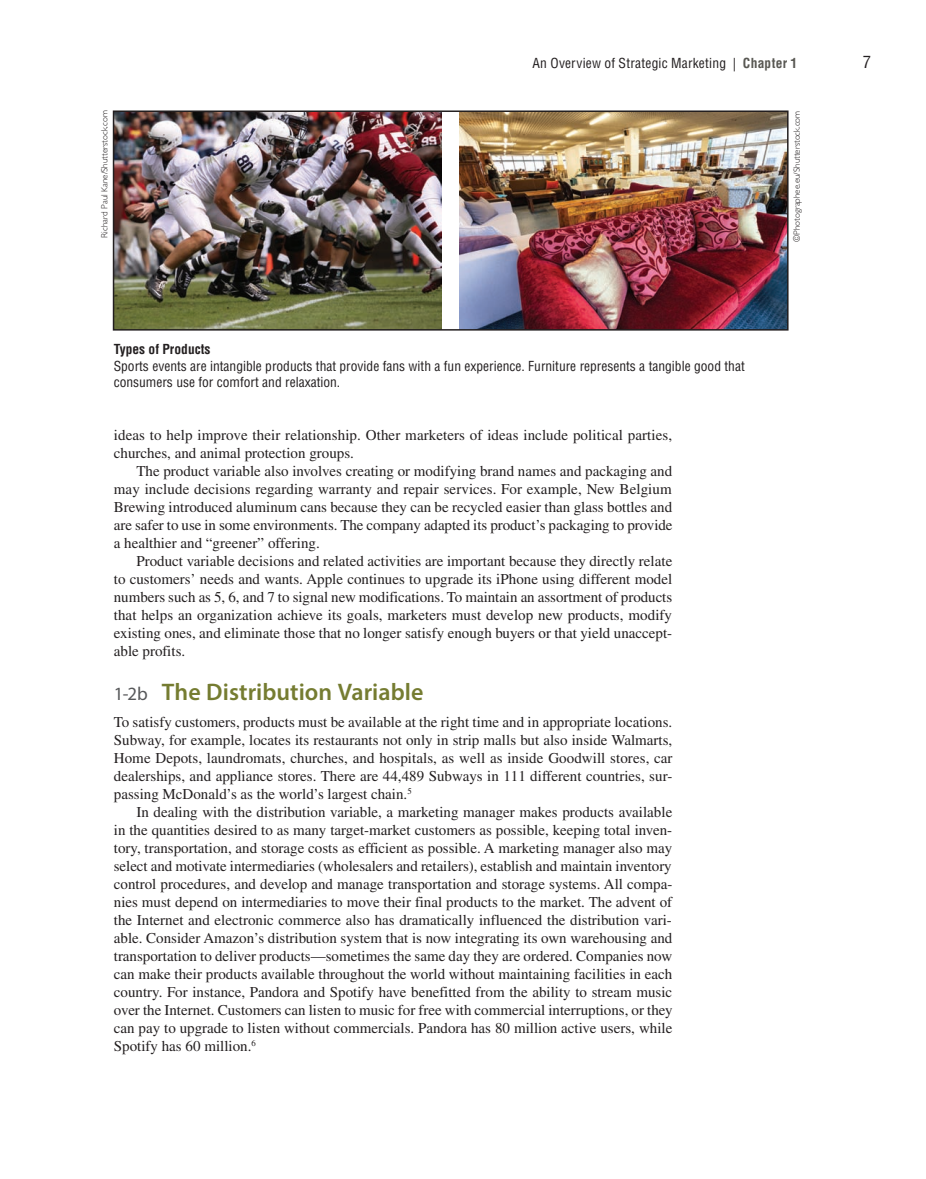
<style>
.page{position:relative;width:926px;height:1179px;background:#fff}
.page>*{position:absolute;margin:0;border:0;box-sizing:border-box;transform-origin:0 0}
.t1{font:600 24px "Myriad Pro";color:#757c31}
.t2{font:condensed 16.5px "Helvetica LT Std";color:#231f20}
.t3{font:15px "Times LT Std";color:#231f20}
.t4{font:condensed 13.5px/16.5px "Helvetica LT Std";color:#231f20}
.t5{font:300 9px "Gill Sans Std";color:#231f20}
.s1{font-weight:700;color:#585752}
.s2{font-weight:700}
.s3{font-weight:400;font-size:18.75px;color:#57585a}
</style>
<div class="page">
<img style="left:116px;top:113px;width:325px;height:214px">
<img style="left:459px;top:113px;width:326px;height:214px">
<div style="left:113px;top:110px;width:675px;height:220px;border:2px solid #231f20"></div>
<p class="t4" style="left:532px;top:55px;width:266px">An Overview of Strategic Marketing | <span class="s1">Chapter 1</span></p>
<p class="t2" style="left:862px;top:52px;width:10px">7</p>
<p class="t5" style="left:99px;top:238px;width:129px;rotate:-90deg">Richard Paul Kane/Shutterstock.com</p>
<p class="t5" style="left:791px;top:242px;width:133px;rotate:-90deg">©Photographee.eu/Shutterstock.com</p>
<p class="t4" style="left:114px;top:341px;width:632px"><span class="s2">Types of Products<br></span>Sports events are intangible products that provide fans with a fun experience. Furniture represents a tangible good that consumers use for comfort and relaxation.</p>
<p class="t3" style="left:114px;top:427px;width:559px">ideas to help improve their relationship. Other marketers of ideas include political parties,</p>
<p class="t3" style="left:114px;top:445px;width:241px">churches, and animal protection groups.</p>
<p class="t3" style="left:136px;top:463px;width:537px">The product variable also involves creating or modifying brand names and packaging and</p>
<p class="t3" style="left:114px;top:481px;width:559px">may include decisions regarding warranty and repair services. For example, New Belgium</p>
<p class="t3" style="left:114px;top:499px;width:559px">Brewing introduced aluminum cans because they can be recycled easier than glass bottles and</p>
<p class="t3" style="left:114px;top:517px;width:560px">are safer to use in some environments. The company adapted its product’s packaging to provide</p>
<p class="t3" style="left:114px;top:535px;width:207px">a healthier and “greener” offering.</p>
<p class="t3" style="left:136px;top:553px;width:537px">Product variable decisions and related activities are important because they directly relate</p>
<p class="t3" style="left:114px;top:571px;width:559px">to customers’ needs and wants. Apple continues to upgrade its iPhone using different model</p>
<p class="t3" style="left:114px;top:589px;width:559px">numbers such as 5, 6, and 7 to signal new modifications. To maintain an assortment of products</p>
<p class="t3" style="left:114px;top:607px;width:559px">that helps an organization achieve its goals, marketers must develop new products, modify</p>
<p class="t3" style="left:114px;top:625px;width:559px">existing ones, and eliminate those that no longer satisfy enough buyers or that yield unaccept-</p>
<p class="t3" style="left:114px;top:643px;width:73px">able profits.</p>
<p class="t1" style="left:114px;top:676px;width:311px"><span class="s3">1-2b</span> The Distribution Variable</p>
<p class="t3" style="left:114px;top:713px;width:560px">To satisfy customers, products must be available at the right time and in appropriate locations.</p>
<p class="t3" style="left:114px;top:731px;width:559px">Subway, for example, locates its restaurants not only in strip malls but also inside Walmarts,</p>
<p class="t3" style="left:114px;top:749px;width:560px">Home Depots, laundromats, churches, and hospitals, as well as inside Goodwill stores, car</p>
<p class="t3" style="left:114px;top:767px;width:559px">dealerships, and appliance stores. There are 44,489 Subways in 111 different countries, sur-</p>
<p class="t3" style="left:114px;top:785px;width:299px">passing McDonald’s as the world’s largest chain.<sup>5</sup></p>
<p class="t3" style="left:136px;top:803px;width:537px">In dealing with the distribution variable, a marketing manager makes products available</p>
<p class="t3" style="left:114px;top:821px;width:559px">in the quantities desired to as many target-market customers as possible, keeping total inven-</p>
<p class="t3" style="left:114px;top:839px;width:560px">tory, transportation, and storage costs as efficient as possible. A marketing manager also may</p>
<p class="t3" style="left:114px;top:857px;width:559px">select and motivate intermediaries (wholesalers and retailers), establish and maintain inventory</p>
<p class="t3" style="left:114px;top:875px;width:560px">control procedures, and develop and manage transportation and storage systems. All compa-</p>
<p class="t3" style="left:114px;top:893px;width:559px">nies must depend on intermediaries to move their final products to the market. The advent of</p>
<p class="t3" style="left:114px;top:911px;width:559px">the Internet and electronic commerce also has dramatically influenced the distribution vari-</p>
<p class="t3" style="left:114px;top:929px;width:560px">able. Consider Amazon’s distribution system that is now integrating its own warehousing and</p>
<p class="t3" style="left:114px;top:947px;width:559px">transportation to deliver products—sometimes the same day they are ordered. Companies now</p>
<p class="t3" style="left:114px;top:965px;width:559px">can make their products available throughout the world without maintaining facilities in each</p>
<p class="t3" style="left:114px;top:983px;width:559px">country. For instance, Pandora and Spotify have benefitted from the ability to stream music</p>
<p class="t3" style="left:114px;top:1001px;width:560px">over the Internet. Customers can listen to music for free with commercial interruptions, or they</p>
<p class="t3" style="left:114px;top:1019px;width:560px">can pay to upgrade to listen without commercials. Pandora has 80 million active users, while</p>
<p class="t3" style="left:114px;top:1037px;width:143px">Spotify has 60 million.<sup>6</sup></p>
</div>
